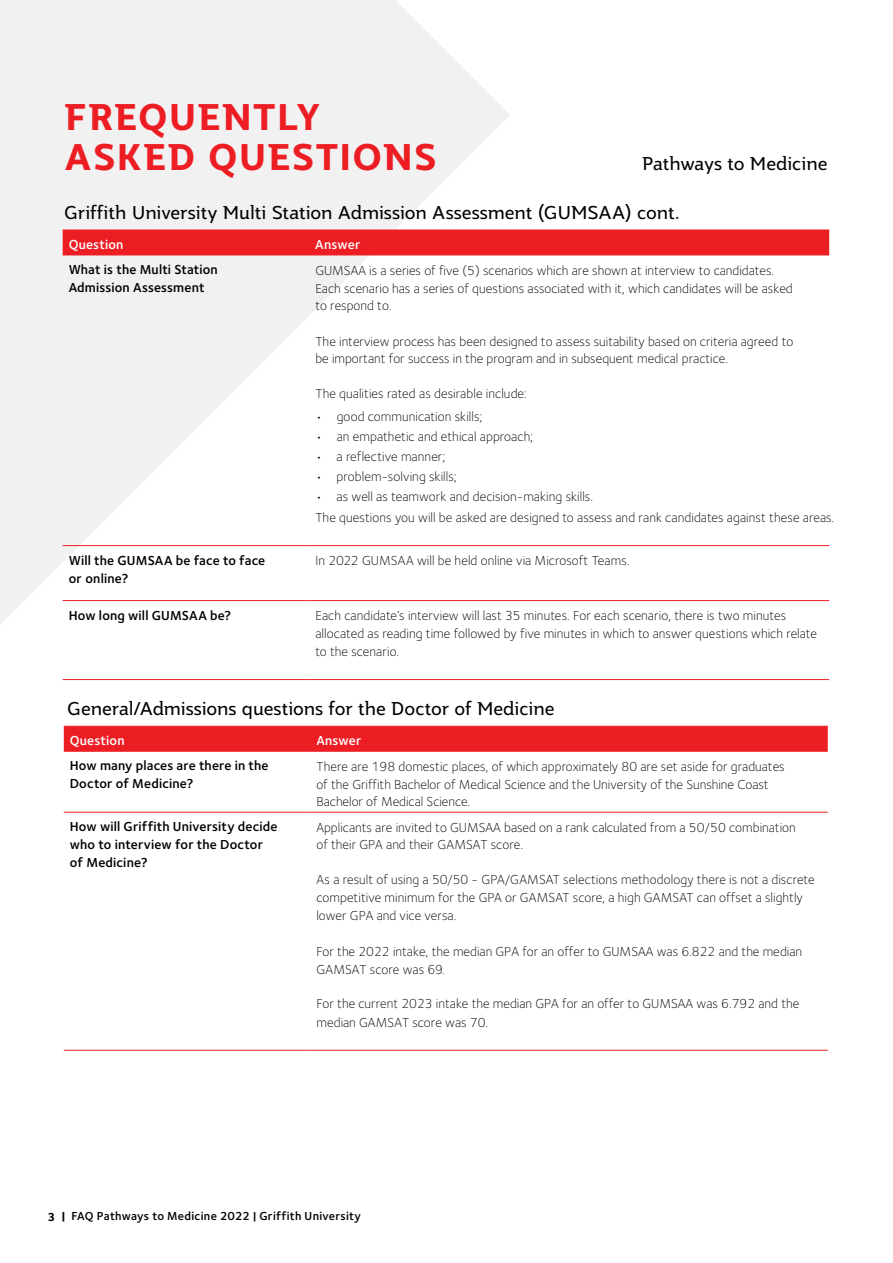
<style>
.page{position:relative;width:893px;height:1263px;background:#fff}
.page>*{position:absolute;margin:0;border:0;box-sizing:border-box;transform-origin:0 0}
.t1{font:700 36px/39.8px "Jotia";letter-spacing:.01em;color:#ed1d24}
.t2{font:18px "Jotia";letter-spacing:-.005em;color:#000}
.t3{font:300 13.5px/18px "Foundry Sterling";color:#000}
.t4{font:600 13.5px/18px "Foundry Sterling";letter-spacing:.01em;color:#000}
.t5{font:600 13.5px "Foundry Sterling";letter-spacing:.015em;color:#fff}
.t6{font:600 12px "Foundry Sterling";letter-spacing:.025em;color:#000}
.s1{font-weight:700}
</style>
<div class="page">
<svg style="left:0;top:0;width:510px;height:624px;fill:#f1f1f2"></svg>
<div style="left:63px;top:231px;width:766px;height:24px;background:#ed1d24"></div>
<hr style="left:63px;top:255px;width:246px;height:1px;background:#ed1d24">
<hr style="left:309px;top:255px;width:520px;height:1px;background:#ed1d24">
<hr style="left:63px;top:230px;width:246px;height:1px;background:#ed1d24">
<hr style="left:309px;top:230px;width:520px;height:1px;background:#ed1d24">
<hr style="left:63px;top:545px;width:246px;height:1px;background:#ed1d24">
<hr style="left:309px;top:545px;width:520px;height:1px;background:#ed1d24">
<hr style="left:63px;top:600px;width:246px;height:1px;background:#ed1d24">
<hr style="left:309px;top:600px;width:520px;height:1px;background:#ed1d24">
<hr style="left:63px;top:679px;width:246px;height:1px;background:#ed1d24">
<hr style="left:309px;top:679px;width:520px;height:1px;background:#ed1d24">
<div style="left:64px;top:727px;width:764px;height:24px;background:#ed1d24"></div>
<hr style="left:64px;top:751px;width:246px;height:1px;background:#ed1d24">
<hr style="left:310px;top:751px;width:518px;height:1px;background:#ed1d24">
<hr style="left:64px;top:812px;width:246px;height:1px;background:#ed1d24">
<hr style="left:310px;top:812px;width:518px;height:1px;background:#ed1d24">
<hr style="left:64px;top:1050px;width:246px;height:1px;background:#ed1d24">
<hr style="left:310px;top:1050px;width:518px;height:1px;background:#ed1d24">
<hr style="left:64px;top:726px;width:246px;height:1px;background:#ed1d24">
<hr style="left:310px;top:726px;width:518px;height:1px;background:#ed1d24">
<h1 class="t1" style="left:64px;top:98px;width:374px">FREQUENTLY<br>ASKED QUESTIONS</h1>
<h2 class="t2" style="left:642px;top:151px;width:187px">Pathways to Medicine</h2>
<h2 class="t2" style="left:64px;top:200px;width:617px">Griffith University Multi Station Admission Assessment (GUMSAA) cont.</h2>
<p class="t5" style="left:69px;top:236px;width:56px">Question</p>
<p class="t5" style="left:315px;top:236px;width:47px">Answer</p>
<p class="t4" style="left:69px;top:261px;width:151px">What is the Multi Station<br>Admission Assessment</p>
<p class="t3" style="left:315px;top:262px;width:479px;line-height:17.5px">GUMSAA is a series of five (5) scenarios which are shown at interview to candidates.<br>Each scenario has a series of questions associated with it, which candidates will be asked to respond to.</p>
<p class="t3" style="left:315px;top:333px;width:479px;line-height:17.1px">The interview process has been designed to assess suitability based on criteria agreed to be important for success in the program and in subsequent medical practice.</p>
<p class="t3" style="left:315px;top:384px;width:213px">The qualities rated as desirable include:</p>
<p class="t3" style="left:315px;top:407px;width:168px">• good communication skills;</p>
<p class="t3" style="left:315px;top:427px;width:219px">• an empathetic and ethical approach;</p>
<p class="t3" style="left:315px;top:448px;width:132px">• a reflective manner;</p>
<p class="t3" style="left:315px;top:468px;width:143px">• problem-solving skills;</p>
<p class="t3" style="left:315px;top:487px;width:520px;line-height:20.1px">• as well as teamwork and decision-making skills.<br>The questions you will be asked are designed to assess and rank candidates against these areas.</p>
<p class="t4" style="left:69px;top:551px;width:198px">Will the GUMSAA be face to face or online?</p>
<p class="t3" style="left:315px;top:551px;width:316px">In 2022 GUMSAA will be held online via Microsoft Teams.</p>
<p class="t4" style="left:69px;top:606px;width:164px">How long will GUMSAA be?</p>
<p class="t3" style="left:315px;top:606px;width:503px">Each candidate’s interview will last 35 minutes. For each scenario, there is two minutes allocated as reading time followed by five minutes in which to answer questions which relate to the scenario.</p>
<h2 class="t2" style="left:67px;top:697px;width:489px">General/Admissions questions for the Doctor of Medicine</h2>
<p class="t5" style="left:70px;top:733px;width:56px">Question</p>
<p class="t5" style="left:316px;top:733px;width:47px">Answer</p>
<p class="t4" style="left:70px;top:757px;width:200px">How many places are there in the<br>Doctor of Medicine?</p>
<p class="t3" style="left:316px;top:758px;width:470px;line-height:17.5px">There are 198 domestic places, of which approximately 80 are set aside for graduates of the Griffith Bachelor of Medical Science and the University of the Sunshine Coast<br>Bachelor of Medical Science.</p>
<p class="t4" style="left:70px;top:818px;width:209px">How will Griffith University decide who to interview for the Doctor of Medicine?</p>
<p class="t3" style="left:316px;top:819px;width:481px;line-height:17.1px">Applicants are invited to GUMSAA based on a rank calculated from a 50/50 combination of their GPA and their GAMSAT score.</p>
<p class="t3" style="left:316px;top:871px;width:500px">As a result of using a 50/50 - GPA/GAMSAT selections methodology there is not a discrete competitive minimum for the GPA or GAMSAT score, a high GAMSAT can offset a slightly lower GPA and vice versa.</p>
<p class="t3" style="left:316px;top:942px;width:487px">For the 2022 intake, the median GPA for an offer to GUMSAA was 6.822 and the median<br>GAMSAT score was 69.</p>
<p class="t3" style="left:316px;top:994px;width:484px;line-height:18.9px">For the current 2023 intake the median GPA for an offer to GUMSAA was 6.792 and the median GAMSAT score was 70.</p>
<p class="t6" style="left:47px;top:1209px;width:315px"><span class="s1">3 |</span> FAQ Pathways to Medicine 2022 | Griffith University</p>
</div>
